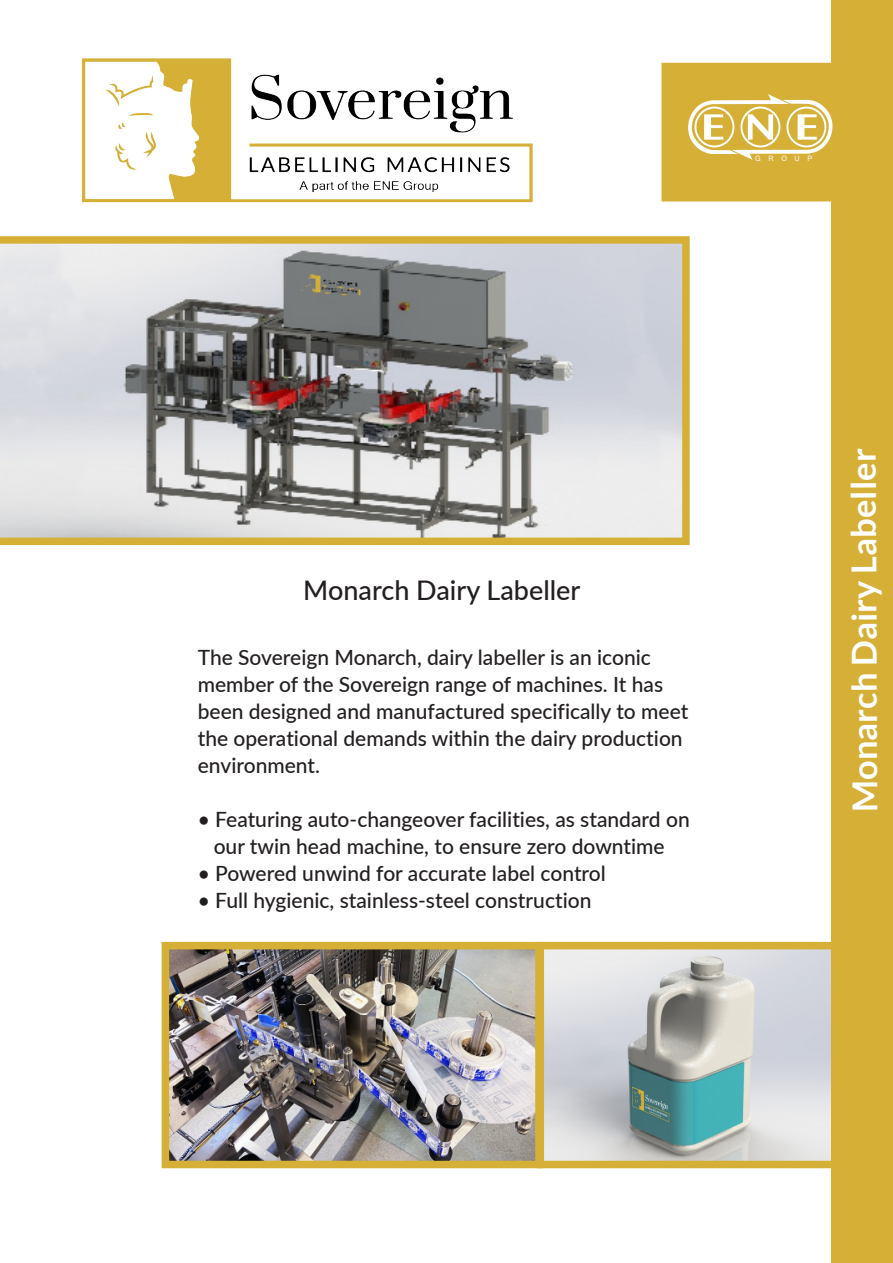
<style>
.page{position:relative;width:893px;height:1263px;background:#fff}
.page>*{position:absolute;margin:0;border:0;box-sizing:border-box;transform-origin:0 0}
.t1{font:700 34.5px "Lato";letter-spacing:-.005em;color:#fff}
.t2{font:500 27px "Lato";color:#231f20}
.t3{font:500 21px/27px "Lato";color:#231f20}
.t4{font:7.35px "Microsoft Sans Serif";color:#fff}
</style>
<div class="page">
<img style="left:171px;top:951px;width:661px;height:208px">
<div style="left:537px;top:942px;width:352px;height:226px;border:8px solid #d6af37"></div>
<div style="left:832px;top:0;width:61px;height:1263px;background:#d6af37"></div>
<img style="left:81px;top:58px;width:452px;height:145px">
<svg style="left:0;top:236px;width:690px;height:309px;background:#b6b3ae"></svg>
<svg style="left:661px;top:63px;width:172px;height:138px;background:#dbb950"></svg>
<div style="left:162px;top:942px;width:381px;height:226px;border:8px solid #d6af37"></div>
<p class="t4" style="left:755px;top:154px;width:59px">G R O U P</p>
<p class="t2" style="left:303px;top:570px;width:279px">Monarch Dairy Labeller</p>
<p class="t3" style="left:198px;top:642px;width:492px">The Sovereign Monarch, dairy labeller is an iconic member of the Sovereign range of machines. It has been designed and manufactured specifically to meet the operational demands within the dairy production environment.</p>
<p class="t3" style="left:198px;top:804px;width:493px">• Featuring auto-changeover facilities, as standard on</p>
<p class="t3" style="left:214px;top:831px;width:453px">our twin head machine, to ensure zero downtime</p>
<p class="t3" style="left:198px;top:858px;width:410px">• Powered unwind for accurate label control</p>
<p class="t3" style="left:198px;top:885px;width:395px">• Full hygienic, stainless-steel construction</p>
<p class="t1" style="left:844px;top:812px;width:365px;rotate:-90deg">Monarch Dairy Labeller</p>
</div>
